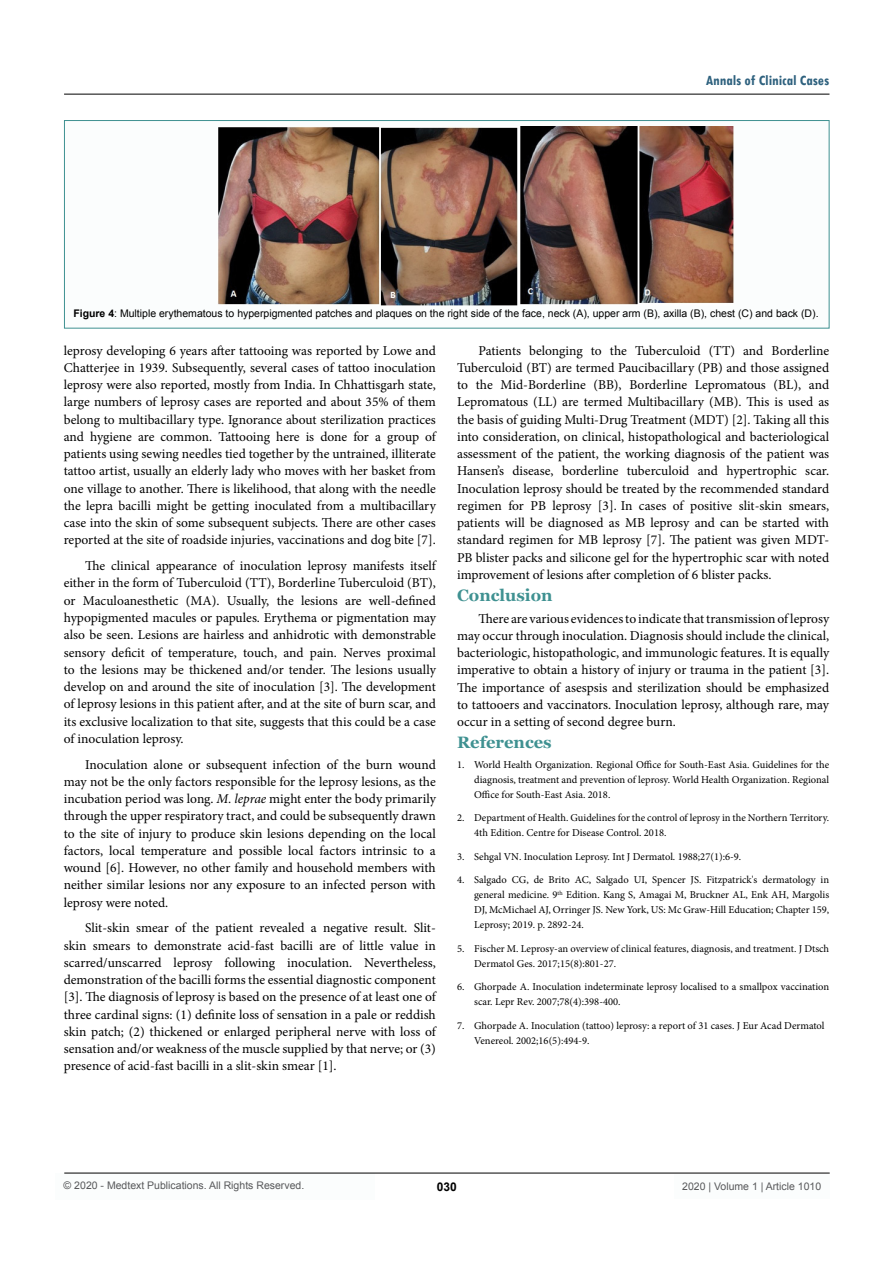
<style>
.page{position:relative;width:893px;height:1263px;background:#fff}
.page>*{position:absolute;margin:0;border:0;box-sizing:border-box;transform-origin:0 0}
.t1{font:700 16.5px "Georgia";color:#3f9191}
.t2{font:700 condensed 15px "Tw Cen";color:#2e617e}
.t3{font:13.5px/17.2px "Minion Pro";color:#000;text-align:justify}
.t4{font:700 12px "Arial";color:#000}
.t5{font:10.5px/15px "Minion Pro";color:#000}
.t6{font:10.5px "Arial";color:#000}
.t7{font:10.5px "Arial";color:#58595b}
.s1{font-weight:700}
.s2{font-style:italic}
</style>
<div class="page">
<div style="left:55px;top:1173px;width:320px;height:26px;background:#fbfdfd"></div>
<hr style="left:64px;top:1173px;width:766px;height:1px;background:#000">
<hr style="left:64px;top:94px;width:765px;height:1px;background:#000">
<div style="left:674px;top:1174px;width:156px;height:25px;background:#fbfdfd"></div>
<div style="left:64px;top:121px;width:765px;height:207px;background:#fbfdfd"></div>
<div style="left:64px;top:120px;width:765px;height:208px;border:1px solid #3f9191"></div>
<img style="left:217px;top:126px;width:516px;height:180px">
<p class="t2" style="left:706px;top:72px;width:125px">Annals of Clinical Cases</p>
<p class="t6" style="left:73px;top:306px;width:747px"><span class="s1">Figure 4</span>: Multiple erythematous to hyperpigmented patches and plaques on the right side of the face, neck (A), upper arm (B), axilla (B), chest (C) and back (D).</p>
<p class="t3" style="left:457px;top:342px;width:374px;text-indent:21px">Patients belonging to the Tuberculoid (TT) and Borderline Tuberculoid (BT) are termed Paucibacillary (PB) and those assigned to the Mid-Borderline (BB), Borderline Lepromatous (BL), and Lepromatous (LL) are termed Multibacillary (MB). This is used as the basis of guiding Multi-Drug Treatment (MDT) [2]. Taking all this into consideration, on clinical, histopathological and bacteriological assessment of the patient, the working diagnosis of the patient was Hansen’s disease, borderline tuberculoid and hypertrophic scar.<br>Inoculation leprosy should be treated by the recommended standard regimen for PB leprosy [3]. In cases of positive slit-skin smears, patients will be diagnosed as MB leprosy and can be started with standard regimen for MB leprosy [7]. The patient was given MDT-PB blister packs and silicone gel for the hypertrophic scar with noted improvement of lesions after completion of 6 blister packs.</p>
<p class="t1" style="left:457px;top:585px;width:97px">Conclusion</p>
<p class="t3" style="left:457px;top:610px;width:374px;text-indent:21px">There are various evidences to indicate that transmission of leprosy may occur through inoculation. Diagnosis should include the clinical, bacteriologic, histopathologic, and immunologic features. It is equally imperative to obtain a history of injury or trauma in the patient [3].<br>The importance of asespsis and sterilization should be emphasized to tattooers and vaccinators. Inoculation leprosy, although rare, may occur in a setting of second degree burn.</p>
<p class="t1" style="left:457px;top:732px;width:96px">References</p>
<p class="t5" style="left:474px;top:757px;width:357px;text-align:justify;text-indent:-17px">1. World Health Organization. Regional Office for South-East Asia. Guidelines for the diagnosis, treatment and prevention of leprosy. World Health Organization. Regional Office for South-East Asia. 2018.</p>
<p class="t5" style="left:474px;top:810px;width:357px;text-indent:-17px">2. Department of Health. Guidelines for the control of leprosy in the Northern Territory.<br>4th Edition. Centre for Disease Control. 2018.</p>
<p class="t5" style="left:457px;top:849px;width:286px">3. Sehgal VN. Inoculation Leprosy. Int J Dermatol. 1988;27(1):6-9.</p>
<p class="t5" style="left:474px;top:872px;width:357px;text-align:justify;text-indent:-17px">4. Salgado CG, de Brito AC, Salgado UI, Spencer JS. Fitzpatrick's dermatology in general medicine. 9<sup>th</sup> Edition. Kang S, Amagai M, Bruckner AL, Enk AH, Margolis DJ, McMichael AJ, Orringer JS. New York, US: Mc Graw-Hill Education; Chapter 159, Leprosy; 2019. p. 2892-24.</p>
<p class="t5" style="left:474px;top:941px;width:357px;text-indent:-17px">5. Fischer M. Leprosy-an overview of clinical features, diagnosis, and treatment. J Dtsch<br>Dermatol Ges. 2017;15(8):801‐27.</p>
<p class="t5" style="left:474px;top:979px;width:357px;text-indent:-17px">6. Ghorpade A. Inoculation indeterminate leprosy localised to a smallpox vaccination scar. Lepr Rev. 2007;78(4):398-400.</p>
<p class="t5" style="left:474px;top:1018px;width:352px;text-indent:-17px">7. Ghorpade A. Inoculation (tattoo) leprosy: a report of 31 cases. J Eur Acad Dermatol<br>Venereol. 2002;16(5):494-9.</p>
<p class="t3" style="left:64px;top:342px;width:374px">leprosy developing 6 years after tattooing was reported by Lowe and Chatterjee in 1939. Subsequently, several cases of tattoo inoculation leprosy were also reported, mostly from India. In Chhattisgarh state, large numbers of leprosy cases are reported and about 35% of them belong to multibacillary type. Ignorance about sterilization practices and hygiene are common. Tattooing here is done for a group of patients using sewing needles tied together by the untrained, illiterate tattoo artist, usually an elderly lady who moves with her basket from one village to another. There is likelihood, that along with the needle the lepra bacilli might be getting inoculated from a multibacillary case into the skin of some subsequent subjects. There are other cases reported at the site of roadside injuries, vaccinations and dog bite [7].</p>
<p class="t3" style="left:64px;top:557px;width:374px;text-indent:21px">The clinical appearance of inoculation leprosy manifests itself either in the form of Tuberculoid (TT), Borderline Tuberculoid (BT), or Maculoanesthetic (MA). Usually, the lesions are well-defined hypopigmented macules or papules. Erythema or pigmentation may also be seen. Lesions are hairless and anhidrotic with demonstrable sensory deficit of temperature, touch, and pain. Nerves proximal to the lesions may be thickened and/or tender. The lesions usually develop on and around the site of inoculation [3]. The development of leprosy lesions in this patient after, and at the site of burn scar, and its exclusive localization to that site, suggests that this could be a case of inoculation leprosy.</p>
<p class="t3" style="left:64px;top:756px;width:374px;text-indent:21px">Inoculation alone or subsequent infection of the burn wound may not be the only factors responsible for the leprosy lesions, as the incubation period was long. <span class="s2">M. leprae</span> might enter the body primarily through the upper respiratory tract, and could be subsequently drawn to the site of injury to produce skin lesions depending on the local factors, local temperature and possible local factors intrinsic to a wound [6]. However, no other family and household members with neither similar lesions nor any exposure to an infected person with leprosy were noted.</p>
<p class="t3" style="left:64px;top:919px;width:374px;text-indent:21px">Slit-skin smear of the patient revealed a negative result. Slit&shy;skin smears to demonstrate acid-fast bacilli are of little value in scarred/unscarred leprosy following inoculation. Nevertheless, demonstration of the bacilli forms the essential diagnostic component [3]. The diagnosis of leprosy is based on the presence of at least one of three cardinal signs: (1) definite loss of sensation in a pale or reddish skin patch; (2) thickened or enlarged peripheral nerve with loss of sensation and/or weakness of the muscle supplied by that nerve; or (3) presence of acid-fast bacilli in a slit-skin smear [1].</p>
<p class="t7" style="left:64px;top:1179px;width:242px">© 2020 - Medtext Publications. All Rights Reserved.</p>
<p class="t4" style="left:437px;top:1178px;width:22px">030</p>
<p class="t7" style="left:682px;top:1180px;width:140px">2020 | Volume 1 | Article 1010</p>
</div>
